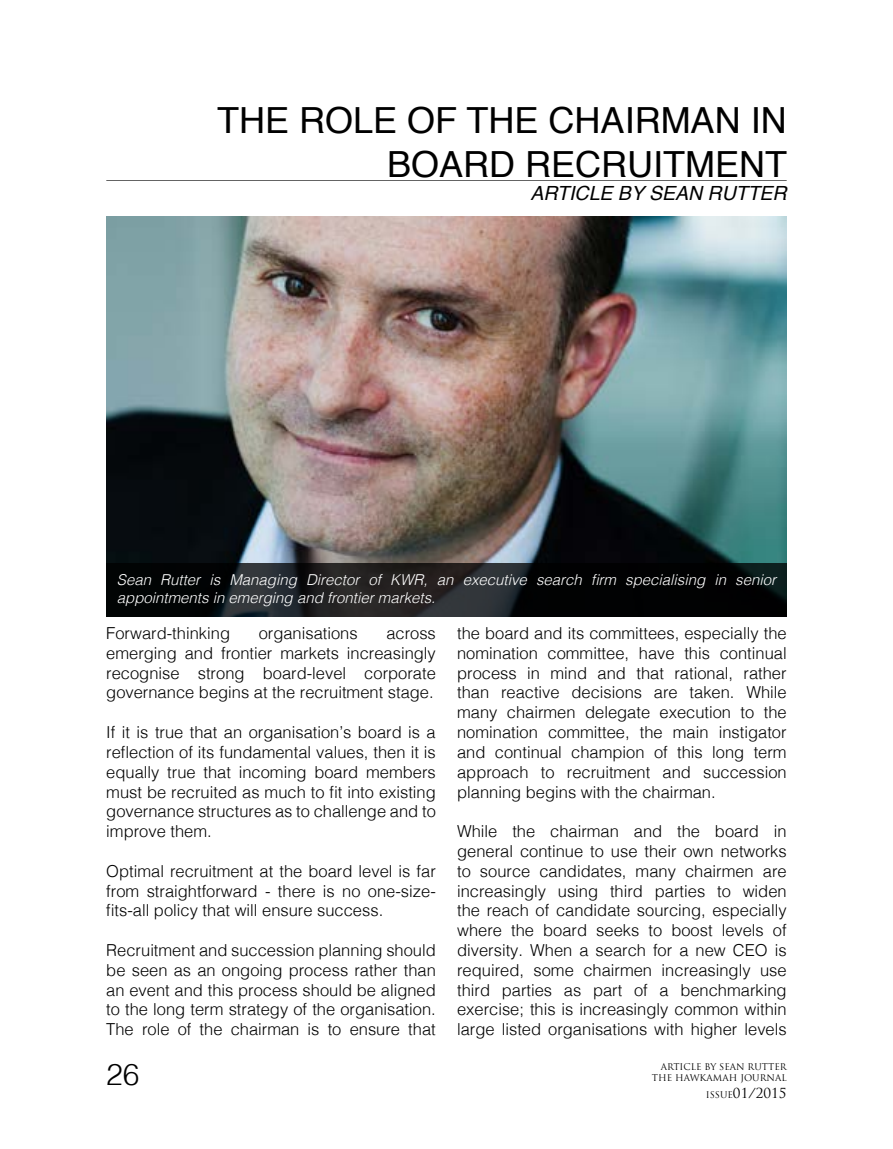
<style>
.page{position:relative;width:893px;height:1149px;background:#fff}
.page>*{position:absolute;margin:0;border:0;box-sizing:border-box;transform-origin:0 0}
.t1{font:36px/43.2px "Helvetica";color:#000;text-align:right}
.t2{font:300 30px "Helvetica";color:#000}
.t3{font:italic 19.5px "Helvetica";color:#000}
.t4{font:300 16.5px/19.8px "Helvetica";color:#000;text-align:justify}
.t5{font:italic 300 15px/18px "Helvetica";color:#fff}
.t6{font:13.5px "Trajan Pro";color:#000}
.t7{font:9px/10.8px "Trajan Pro";color:#000;text-align:right}
.s1{font-size:9px}
</style>
<div class="page">
<hr style="left:106px;top:180px;width:681px;height:1px;background:#000">
<img style="left:106px;top:217px;width:681px;height:346px">
<svg style="left:106px;top:563px;width:681px;height:53px;background:#111314"></svg>
<h1 class="t1" style="left:217px;top:100px;width:572px">THE ROLE OF THE CHAIRMAN IN<br>BOARD RECRUITMENT</h1>
<p class="t3" style="left:531px;top:177px;width:258px">ARTICLE BY SEAN RUTTER</p>
<p class="t5" style="left:117px;top:569px;width:661px">Sean Rutter is Managing Director of KWR, an executive search firm specialising in senior appointments in emerging and frontier markets.</p>
<p class="t4" style="left:106px;top:622px;width:125px">Forward-thinking</p>
<p class="t4" style="left:259px;top:622px;width:101px">organisations</p>
<p class="t4" style="left:106px;top:622px;width:331px;text-indent:280px">across emerging and frontier markets increasingly recognise strong board-level corporate governance begins at the recruitment stage.</p>
<p class="t4" style="left:106px;top:721px;width:331px">If it is true that an organisation’s board is a reflection of its fundamental values, then it is equally true that incoming board members must be recruited as much to fit into existing governance structures as to challenge and to improve them.</p>
<p class="t4" style="left:106px;top:859px;width:331px">Optimal recruitment at the board level is far from straightforward - there is no one-size&shy;fits-all policy that will ensure success.</p>
<p class="t4" style="left:106px;top:938px;width:331px">Recruitment and succession planning should be seen as an ongoing process rather than an event and this process should be aligned to the long term strategy of the organisation.<br>The role of the chairman is to ensure that</p>
<p class="t4" style="left:457px;top:622px;width:331px">the board and its committees, especially the nomination committee, have this continual process in mind and that rational, rather than reactive decisions are taken. While many chairmen delegate execution to the nomination committee, the main instigator and continual champion of this long term approach to recruitment and succession planning begins with the chairman.</p>
<p class="t4" style="left:457px;top:820px;width:331px">While the chairman and the board in general continue to use their own networks to source candidates, many chairmen are increasingly using third parties to widen the reach of candidate sourcing, especially where the board seeks to boost levels of diversity. When a search for a new CEO is required, some chairmen increasingly use third parties as part of a benchmarking exercise; this is increasingly common within large listed organisations with higher levels</p>
<h2 class="t2" style="left:106px;top:1048px;width:35px">26</h2>
<p class="t7" style="left:652px;top:1061px;width:136px">ARTICLE BY SEAN RUTTER<br>THE HAWKAMAH JOURNAL</p>
<p class="t6" style="left:706px;top:1083px;width:82px"><span class="s1">ISSUE</span>01/2015</p>
</div>
